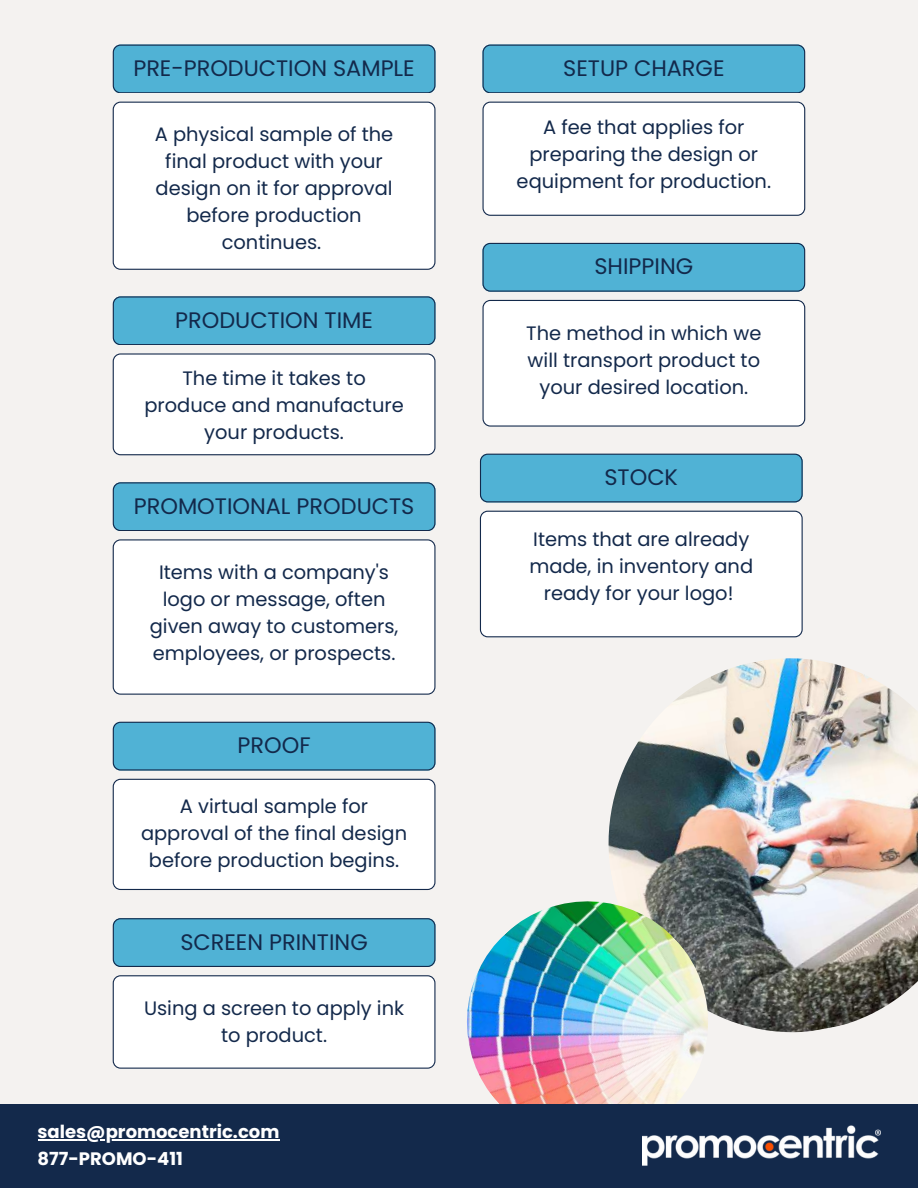
<style>
.page{position:relative;width:918px;height:1188px;background:#f4f2f0}
.page>*{position:absolute;margin:0;border:0;box-sizing:border-box;transform-origin:0 0}
.t1{font:22.35px "Poppins";color:#13294b}
.t2{font:19.5px/27px "Poppins";color:#13294b;text-align:center}
.t3{font:700 18px/27px "Poppins";color:#fff}
</style>
<div class="page">
<div style="left:113px;top:539px;width:323px;height:156px;background:#fff"></div>
<div style="left:113px;top:482px;width:322px;height:49px;background:#50b2d5"></div>
<div style="left:482px;top:300px;width:323px;height:127px;background:#fff"></div>
<svg style="left:482px;top:243px;width:323px;height:49px"></svg>
<div style="left:483px;top:243px;width:322px;height:48px;background:#50b2d5"></div>
<img style="left:608px;top:658px;width:310px;height:375px">
<div style="left:480px;top:511px;width:323px;height:126px;background:#fff"></div>
<div style="left:480px;top:454px;width:323px;height:48px;background:#50b2d5"></div>
<div style="left:482px;top:102px;width:323px;height:114px;background:#fff"></div>
<div style="left:483px;top:45px;width:322px;height:48px;background:#50b2d5"></div>
<div style="left:113px;top:353px;width:323px;height:102px;background:#fff"></div>
<div style="left:113px;top:296px;width:322px;height:49px;background:#50b2d5"></div>
<img style="left:467px;top:888px;width:255px;height:216px">
<div style="left:113px;top:779px;width:323px;height:111px;background:#fff"></div>
<div style="left:113px;top:722px;width:322px;height:48px;background:#50b2d5"></div>
<div style="left:113px;top:102px;width:323px;height:168px;background:#fff"></div>
<div style="left:113px;top:45px;width:322px;height:48px;background:#50b2d5"></div>
<div style="left:0;top:1104px;width:918px;height:84px;background:#13294b"></div>
<hr style="left:38px;top:1139px;width:241px;height:1px;background:#fff">
<img style="left:643px;top:1097px;width:237px;height:69px">
<div style="left:113px;top:975px;width:323px;height:94px;background:#fff"></div>
<svg style="left:113px;top:918px;width:322px;height:49px;background:#4dabce"></svg>
<p class="t1" style="left:133px;top:55px;width:283px">PRE-PRODUCTION SAMPLE</p>
<p class="t2" style="left:155px;top:121px;width:240px">A physical sample of the final product with your design on it for approval before production continues.</p>
<p class="t1" style="left:175px;top:307px;width:199px">PRODUCTION TIME</p>
<p class="t2" style="left:144px;top:365px;width:261px">The time it takes to produce and manufacture your products.</p>
<p class="t1" style="left:134px;top:493px;width:282px">PROMOTIONAL PRODUCTS</p>
<p class="t2" style="left:150px;top:559px;width:250px">Items with a company's logo or message, often given away to customers, employees, or prospects.</p>
<p class="t1" style="left:238px;top:732px;width:75px">PROOF</p>
<p class="t2" style="left:141px;top:793px;width:268px">A virtual sample for approval of the final design before production begins.</p>
<p class="t1" style="left:180px;top:929px;width:189px">SCREEN PRINTING</p>
<p class="t2" style="left:144px;top:995px;width:262px">Using a screen to apply ink to product.</p>
<p class="t3" style="left:38px;top:1118px;width:243px">sales@promocentric.com<br>877-PROMO-411</p>
<p class="t1" style="left:563px;top:55px;width:163px">SETUP CHARGE</p>
<p class="t2" style="left:517px;top:114px;width:256px">A fee that applies for preparing the design or equipment for production.</p>
<p class="t1" style="left:594px;top:254px;width:100px">SHIPPING</p>
<p class="t2" style="left:526px;top:319px;width:237px">The method in which we will transport product to your desired location.</p>
<p class="t1" style="left:605px;top:464px;width:75px">STOCK</p>
<p class="t2" style="left:529px;top:526px;width:225px">Items that are already made, in inventory and ready for your logo!</p>
</div>
